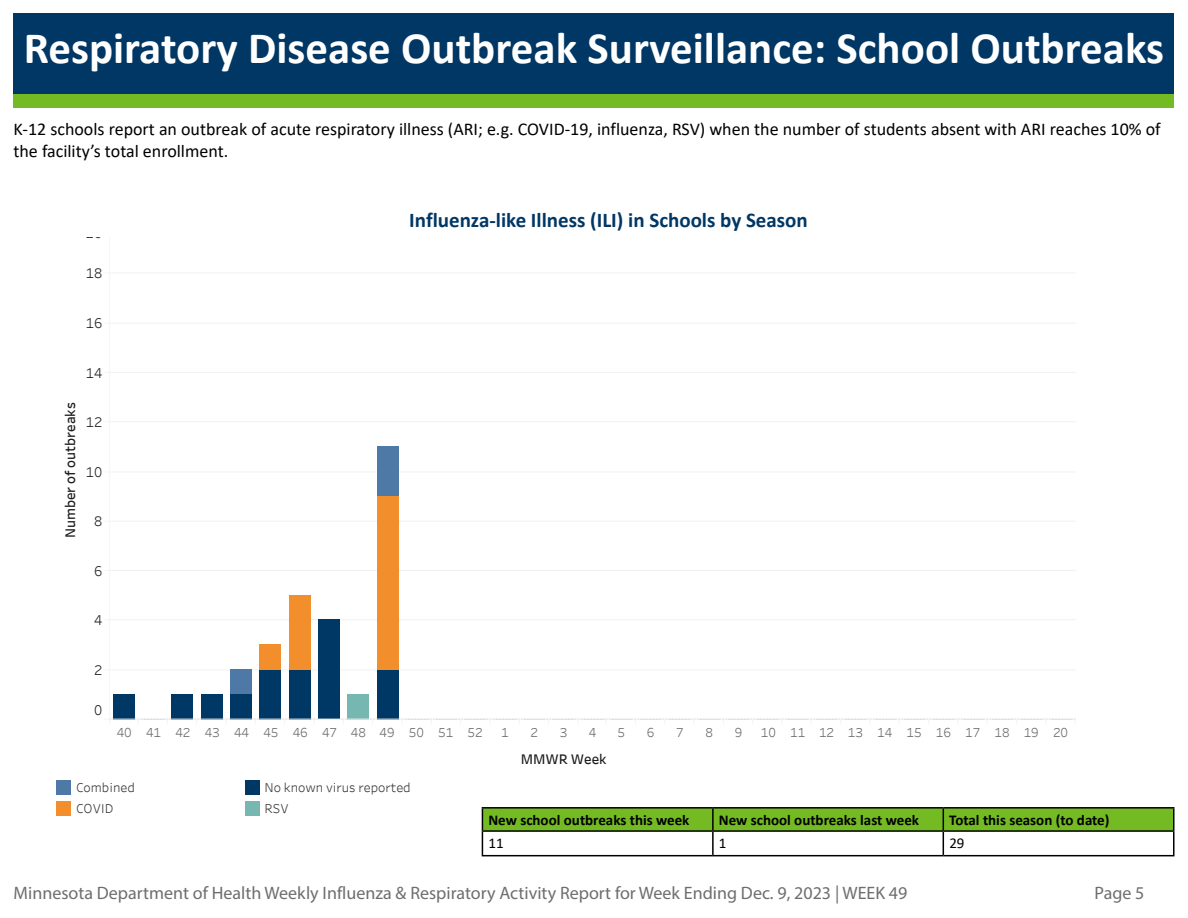
<style>
.page{position:relative;width:1188px;height:918px;background:#fff}
.page>*{position:absolute;margin:0;border:0;box-sizing:border-box;transform-origin:0 0}
.Subhead__H2{font:700 45px "Calibri";color:#fff}
.t1{font:700 21px "Calibri";color:#003764}
.t2{font:18px/21.6px "Calibri";color:#000}
.t3{font:18px "Myriad Pro";color:#6d6e71}
.Table_body{font:700 15px "Calibri";color:#000}
.Table_body-2{font:15px "Calibri";color:#000}
.t4{font:13.65px "Tableau Book 0 50";color:#1b1b1b}
.t5{font:13.65px "Tableau Medium 0 50";color:#1b1b1b}
.t6{font:13.65px "Tableau Book 0 75";color:#1b1b1b}
.t7{font:12.6px "Tableau Book 0 50";color:#666}
.t8{font:12.6px/21px "Tableau Book 0 50";color:#333}
.hiddentable{font:4.5px "Calibri";color:#fff}
</style>
<div class="page">
<hr style="left:110px;top:669px;width:965px;height:1px;background:#f2f2f2">
<hr style="left:110px;top:619px;width:965px;height:1px;background:#f2f2f2">
<hr style="left:110px;top:570px;width:965px;height:1px;background:#f2f2f2">
<hr style="left:110px;top:521px;width:965px;height:1px;background:#f2f2f2">
<hr style="left:110px;top:471px;width:965px;height:1px;background:#f2f2f2">
<hr style="left:110px;top:421px;width:965px;height:1px;background:#f2f2f2">
<hr style="left:110px;top:372px;width:965px;height:1px;background:#f2f2f2">
<hr style="left:110px;top:323px;width:965px;height:1px;background:#f2f2f2">
<hr style="left:110px;top:272px;width:965px;height:1px;background:#f2f2f2">
<div style="left:347px;top:694px;width:22px;height:25px;background:#76b7b2"></div>
<div style="left:377px;top:670px;width:22px;height:49px;background:#003865"></div>
<div style="left:318px;top:620px;width:22px;height:99px;background:#003865"></div>
<div style="left:289px;top:670px;width:22px;height:49px;background:#003865"></div>
<div style="left:259px;top:670px;width:22px;height:49px;background:#003865"></div>
<div style="left:230px;top:694px;width:22px;height:25px;background:#003865"></div>
<div style="left:201px;top:694px;width:22px;height:25px;background:#003865"></div>
<div style="left:171px;top:694px;width:22px;height:25px;background:#003865"></div>
<div style="left:113px;top:694px;width:22px;height:25px;background:#003865"></div>
<div style="left:377px;top:496px;width:22px;height:174px;background:#f28e2b"></div>
<div style="left:289px;top:596px;width:22px;height:74px;background:#f28e2b"></div>
<div style="left:259px;top:645px;width:22px;height:25px;background:#f28e2b"></div>
<div style="left:377px;top:447px;width:22px;height:49px;background:#4e79a7"></div>
<div style="left:230px;top:670px;width:22px;height:24px;background:#4e79a7"></div>
<hr style="left:110px;top:719px;width:965px;height:1px;background:#f5f5f5">
<hr style="left:110px;top:237px;width:1px;height:482px;background:#f5f5f5">
<div style="left:56px;top:780px;width:15px;height:15px;background:#4e79a7"></div>
<div style="left:56px;top:801px;width:15px;height:15px;background:#f28e2b"></div>
<div style="left:245px;top:780px;width:14px;height:15px;background:#003865"></div>
<div style="left:245px;top:801px;width:14px;height:15px;background:#76b7b2"></div>
<div style="left:14px;top:94px;width:1160px;height:14px;background:#74bb23"></div>
<div style="left:14px;top:14px;width:1160px;height:80px;background:#003764"></div>
<hr style="left:482px;top:855px;width:231px;height:1px;background:#000">
<hr style="left:713px;top:855px;width:230px;height:1px;background:#000">
<hr style="left:943px;top:855px;width:232px;height:1px;background:#000">
<hr style="left:482px;top:807px;width:231px;height:2px;background:#000">
<hr style="left:713px;top:807px;width:230px;height:2px;background:#000">
<hr style="left:943px;top:807px;width:232px;height:2px;background:#000">
<svg style="left:482px;top:808px;width:692px;height:47px"></svg>
<hr style="left:482px;top:830px;width:231px;height:2px;background:#000">
<hr style="left:713px;top:830px;width:230px;height:2px;background:#000">
<hr style="left:943px;top:830px;width:232px;height:2px;background:#000">
<h2 class="Subhead__H2" style="left:24px;top:16px;width:1142px">Respiratory Disease Outbreak Surveillance: School Outbreaks</h2>
<p class="hiddentable" style="left:61px;top:39px;width:4px">1</p>
<p class="t2" style="left:14px;top:118px;width:1149px">K-12 schools report an outbreak of acute respiratory illness (ARI; e.g. COVID-19, influenza, RSV) when the number of students absent with ARI reaches 10% of the facility’s total enrollment.</p>
<p class="t4" style="left:86px;top:223px;width:18px">20</p>
<p class="t4" style="left:86px;top:263px;width:18px">18</p>
<p class="t4" style="left:86px;top:314px;width:18px">16</p>
<p class="t5" style="left:60px;top:538px;width:137px;rotate:-90deg">Number of outbreaks</p>
<p class="t4" style="left:86px;top:363px;width:18px">14</p>
<p class="t4" style="left:86px;top:412px;width:18px">12</p>
<p class="t4" style="left:86px;top:462px;width:18px">10</p>
<p class="t4" style="left:94px;top:511px;width:10px">8</p>
<p class="t4" style="left:94px;top:561px;width:10px">6</p>
<p class="t4" style="left:94px;top:610px;width:10px">4</p>
<h3 class="t1" style="left:409px;top:205px;width:400px">Influenza-like Illness (ILI) in Schools by Season</h3>
<p class="t4" style="left:94px;top:660px;width:10px">2</p>
<p class="t4" style="left:94px;top:700px;width:10px">0</p>
<p class="t7" style="left:117px;top:723px;width:367px">40 41 42 43 44 45 46 47 48 49 50 51 52</p>
<p class="t7" style="left:501px;top:723px;width:9px">1</p>
<p class="t7" style="left:531px;top:723px;width:9px">2</p>
<p class="t7" style="left:560px;top:723px;width:9px">3</p>
<p class="t7" style="left:589px;top:723px;width:9px">4</p>
<p class="t7" style="left:618px;top:723px;width:9px">5</p>
<p class="t7" style="left:647px;top:723px;width:9px">6</p>
<p class="t7" style="left:676px;top:723px;width:9px">7</p>
<p class="t7" style="left:705px;top:723px;width:9px">8</p>
<p class="t7" style="left:735px;top:723px;width:9px">9</p>
<p class="t7" style="left:761px;top:723px;width:309px">10 11 12 13 14 15 16 17 18 19 20</p>
<p class="t6" style="left:521px;top:749px;width:87px">MMWR Week</p>
<p class="t8" style="left:76px;top:777px;width:60px">Combined<br>COVID</p>
<p class="t8" style="left:265px;top:777px;width:148px">No known virus reported<br>RSV</p>
<p class="Table_body" style="left:488px;top:809px;width:203px">New school outbreaks this week</p>
<p class="Table_body" style="left:719px;top:809px;width:202px">New school outbreaks last week</p>
<p class="Table_body" style="left:949px;top:809px;width:162px">Total this season (to date)</p>
<p class="Table_body-2" style="left:488px;top:833px;width:17px">11</p>
<p class="Table_body-2" style="left:719px;top:833px;width:9px">1</p>
<p class="Table_body-2" style="left:949px;top:833px;width:17px">29</p>
<p class="t3" style="left:14px;top:881px;width:895px">Minnesota Department of Health Weekly Influenza &amp; Respiratory Activity Report for Week Ending Dec. 9, 2023 | WEEK 49</p>
<p class="t3" style="left:1095px;top:881px;width:51px">Page 5</p>
</div>
